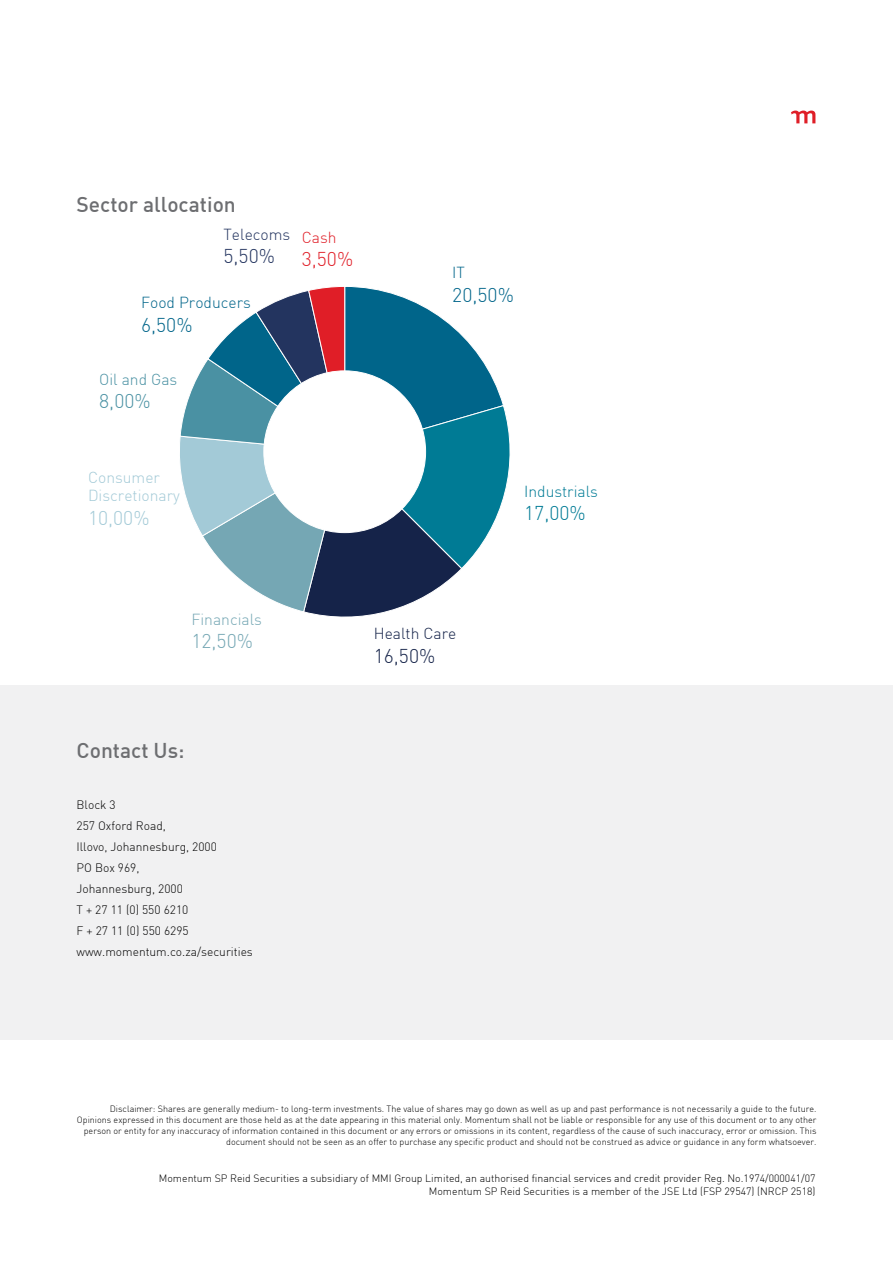
<style>
.page{position:relative;width:893px;height:1263px;background:#fff}
.page>*{position:absolute;margin:0;border:0;box-sizing:border-box;transform-origin:0 0}
.t1{font:21px "DIN Medium";color:#6d6e71}
.t2{font:19.65px "DIN Light";color:#00658a}
.t3{font:19.65px "DIN Light";color:#007b95}
.t4{font:19.65px "DIN Light";color:#152349}
.t5{font:19.65px "DIN Light";color:#75a7b4}
.t6{font:19.65px "DIN Light";color:#a3cad7}
.t7{font:19.65px "DIN Light";color:#4a91a3}
.t8{font:19.65px "DIN Light";color:#23345f}
.t9{font:19.65px "DIN Light";color:#e01e27}
.t10{font:15.75px/18.8px "DIN Light";color:#a3cad7}
.t11{font:15.75px "DIN Light";color:#00658a}
.t12{font:15.75px "DIN Light";color:#007b95}
.t13{font:15.75px "DIN Light";color:#152349}
.t14{font:15.75px "DIN Light";color:#75a7b4}
.t15{font:15.75px "DIN Light";color:#4a91a3}
.t16{font:15.75px "DIN Light";color:#23345f}
.t17{font:15.75px "DIN Light";color:#e01e27}
.t18{font:12px/21px "DIN Light";color:#000}
.t19{font:10.5px/12.6px "DIN Light";color:#000;text-align:right}
.t20{font:9px/10.8px "DIN Light";color:#000;text-align:right}
</style>
<div class="page">
<svg style="left:791px;top:111px;width:24px;height:12px"></svg>
<div style="left:0;top:685px;width:893px;height:354px;background:#f1f1f2"></div>
<svg style="left:180px;top:286px;width:330px;height:331px"></svg>
<div style="left:264px;top:371px;width:162px;height:162px;background:#fff;border-radius:50%"></div>
<h1 class="t1" style="left:77px;top:191px;width:161px">Sector allocation</h1>
<h3 class="t16" style="left:224px;top:224px;width:68px">Telecoms</h3>
<h2 class="t8" style="left:224px;top:244px;width:53px">5,50%</h2>
<h3 class="t11" style="left:141px;top:293px;width:111px">Food Producers</h3>
<h2 class="t2" style="left:141px;top:312px;width:53px">6,50%</h2>
<h3 class="t17" style="left:302px;top:227px;width:36px">Cash</h3>
<h2 class="t9" style="left:302px;top:247px;width:53px">3,50%</h2>
<h3 class="t15" style="left:99px;top:369px;width:80px">Oil and Gas</h3>
<h2 class="t7" style="left:99px;top:389px;width:53px">8,00%</h2>
<h3 class="t10" style="left:88px;top:467px;width:93px">Consumer<br>Discretionary</h3>
<h2 class="t6" style="left:88px;top:506px;width:63px">10,00%</h2>
<h3 class="t11" style="left:452px;top:263px;width:14px">IT</h3>
<h2 class="t2" style="left:452px;top:282px;width:63px">20,50%</h2>
<h3 class="t12" style="left:524px;top:481px;width:75px">Industrials</h3>
<h2 class="t3" style="left:524px;top:501px;width:63px">17,00%</h2>
<h3 class="t14" style="left:191px;top:609px;width:72px">Financials</h3>
<h2 class="t5" style="left:191px;top:629px;width:63px">12,50%</h2>
<h1 class="t1" style="left:77px;top:737px;width:110px">Contact Us:</h1>
<h3 class="t18" style="left:77px;top:794px;width:178px">Block 3<br>257 Oxford Road,<br>Illovo, Johannesburg, 2000<br>PO Box 969,<br>Johannesburg, 2000<br>T + 27 11 (0) 550 6210<br>F + 27 11 (0) 550 6295 www.momentum.co.za/securities</h3>
<h3 class="t13" style="left:374px;top:624px;width:84px">Health Care</h3>
<h2 class="t4" style="left:374px;top:643px;width:63px">16,50%</h2>
<p class="t20" style="left:77px;top:1103px;width:741px">Disclaimer: Shares are generally medium- to long-term investments. The value of shares may go down as well as up and past performance is not necessarily a guide to the future.<br>Opinions expressed in this document are those held as at the date appearing in this material only. Momentum shall not be liable or responsible for any use of this document or to any other person or entity for any inaccuracy of information contained in this document or any errors or omissions in its content, regardless of the cause of such inaccuracy, error or omission. This document should not be seen as an offer to purchase any specific product and should not be construed as advice or guidance in any form whatsoever.</p>
<p class="t19" style="left:159px;top:1172px;width:658px">Momentum SP Reid Securities a subsidiary of MMI Group Limited, an authorised financial services and credit provider Reg. No.1974/000041/07<br>Momentum SP Reid Securities is a member of the JSE Ltd (FSP 29547) (NRCP 2518)</p>
</div>
